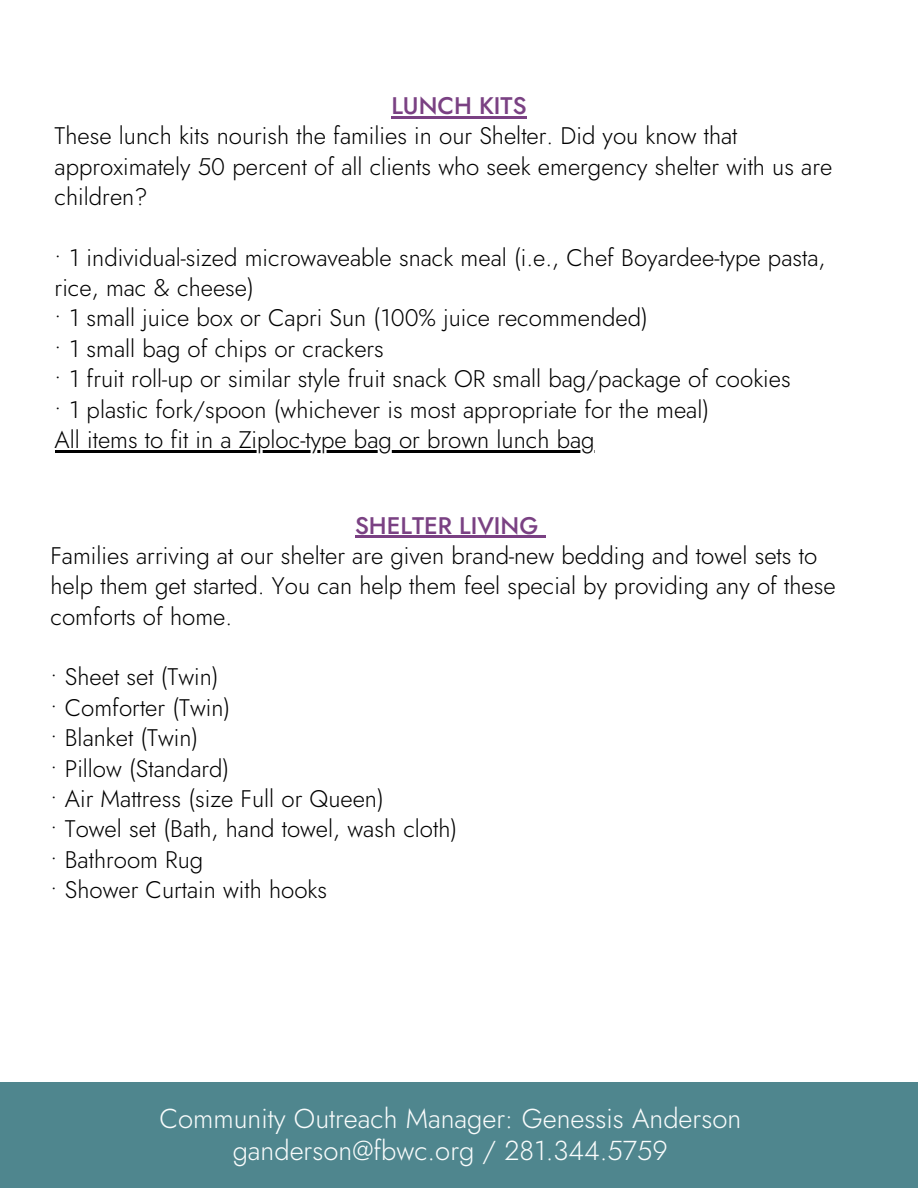
<style>
.page{position:relative;width:918px;height:1188px;background:#fff}
.page>*{position:absolute;margin:0;border:0;box-sizing:border-box;transform-origin:0 0}
.t1{font:300 27.3px/32.4px "Jost";color:#f9fcfc;text-align:center}
.t2{font:300 24px/30.3px "Jost";color:#000}
.t3{font:500 24px "Jost";color:#7a4183}
</style>
<div class="page">
<hr style="left:391px;top:116px;width:136px;height:2px;background:#7a4183">
<hr style="left:55px;top:450px;width:540px;height:2px;background:#000">
<div style="left:0;top:1083px;width:918px;height:105px;background:#4f868e"></div>
<hr style="left:355px;top:536px;width:183px;height:2px;background:#7a4183">
<svg style="left:538px;top:536px;width:8px;height:2px"></svg>
<p class="t3" style="left:391px;top:88px;width:137px">LUNCH KITS</p>
<p class="t2" style="left:55px;top:121px;width:779px">These lunch kits nourish the families in our Shelter. Did you know that approximately 50 percent of all clients who seek emergency shelter with us are children?</p>
<p class="t2" style="left:55px;top:242px;width:772px">• 1 individual-sized microwaveable snack meal (i.e., Chef Boyardee-type pasta, rice, mac &amp; cheese)</p>
<p class="t2" style="left:55px;top:303px;width:595px">• 1 small juice box or Capri Sun (100% juice recommended)</p>
<p class="t2" style="left:55px;top:333px;width:331px">• 1 small bag of chips or crackers</p>
<p class="t2" style="left:55px;top:364px;width:738px">• 1 fruit roll-up or similar style fruit snack OR small bag/package of cookies</p>
<p class="t2" style="left:55px;top:394px;width:656px">• 1 plastic fork/spoon (whichever is most appropriate for the meal)</p>
<p class="t2" style="left:55px;top:424px;width:541px">All items to fit in a Ziploc-type bag or brown lunch bag</p>
<p class="t3" style="left:355px;top:508px;width:185px">SHELTER LIVING</p>
<p class="t2" style="left:50px;top:540px;width:787px">Families arriving at our shelter are given brand-new bedding and towel sets to help them get started. You can help them feel special by providing any of these comforts of home.</p>
<p class="t2" style="left:50px;top:662px;width:170px">• Sheet set (Twin)</p>
<p class="t2" style="left:50px;top:692px;width:181px">• Comforter (Twin)</p>
<p class="t2" style="left:50px;top:723px;width:149px">• Blanket (Twin)</p>
<p class="t2" style="left:50px;top:753px;width:180px">• Pillow (Standard)</p>
<p class="t2" style="left:50px;top:783px;width:335px">• Air Mattress (size Full or Queen)</p>
<p class="t2" style="left:50px;top:814px;width:408px">• Towel set (Bath, hand towel, wash cloth)</p>
<p class="t2" style="left:50px;top:844px;width:154px">• Bathroom Rug</p>
<p class="t2" style="left:50px;top:875px;width:278px">• Shower Curtain with hooks</p>
<p class="t1" style="left:159px;top:1102px;width:583px">Community Outreach Manager: Genessis Anderson ganderson@fbwc.org / 281.344.5759</p>
</div>
